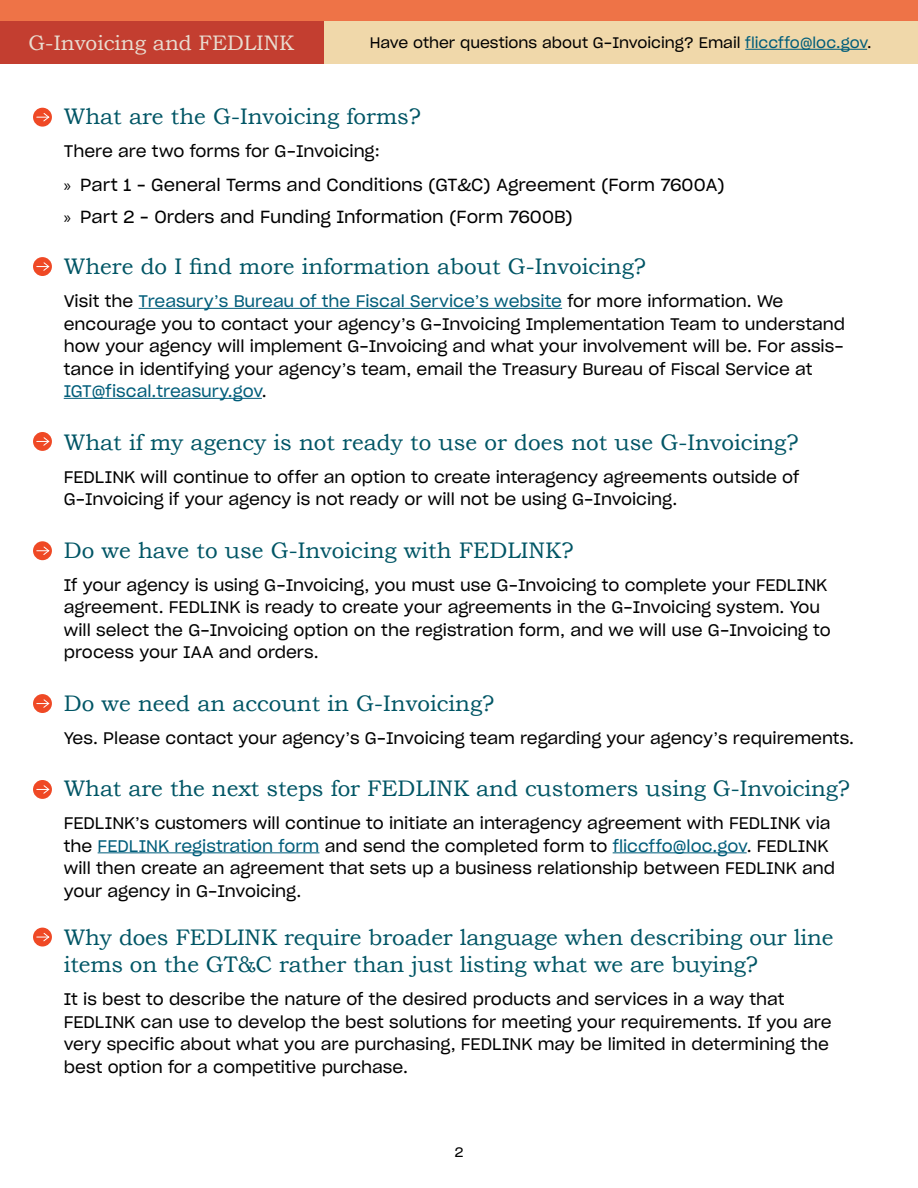
<style>
.page{position:relative;width:918px;height:1188px;background:#fff}
.page>*{position:absolute;margin:0;border:0;box-sizing:border-box;transform-origin:0 0}
.t1{font:22.5px/27.5px "Bookman Old Style";color:#005565}
.t2{font:21px "Bookman Old Style";color:#e9ddd1}
.list_bullets{font:17.25px "Sharp Grotesk Book 20";color:#000}
.t3{font:16.5px/22.5px "Sharp Grotesk Book 20";color:#000}
.t4{font:15px "Sharp Grotesk Book 20";color:#000}
.t5{font:13.5px "Sharp Grotesk Book 20";color:#000}
.s1{color:#005d7a}
.s2{font-family:"Myriad Pro"}
</style>
<div class="page">
<div style="left:0;top:0;width:918px;height:21px;background:#ee7347"></div>
<div style="left:0;top:21px;width:324px;height:42px;background:#c33e30"></div>
<hr style="left:139px;top:308px;width:423px;height:1px;background:#005d7a">
<hr style="left:64px;top:398px;width:198px;height:1px;background:#005d7a">
<hr style="left:98px;top:852px;width:221px;height:1px;background:#005d7a">
<hr style="left:613px;top:852px;width:134px;height:1px;background:#005d7a">
<svg style="left:33px;top:108px;width:19px;height:19px"></svg>
<svg style="left:37px;top:112px;width:13px;height:10px"></svg>
<div style="left:33px;top:694px;width:19px;height:19px;background:#ef4925;border-radius:50%"></div>
<svg style="left:37px;top:699px;width:13px;height:9px"></svg>
<div style="left:33px;top:432px;width:19px;height:19px;background:#ef4925;border-radius:50%"></div>
<svg style="left:37px;top:437px;width:13px;height:9px"></svg>
<svg style="left:33px;top:541px;width:19px;height:19px"></svg>
<svg style="left:37px;top:546px;width:13px;height:10px"></svg>
<div style="left:33px;top:257px;width:19px;height:19px;background:#ef4925;border-radius:50%"></div>
<svg style="left:37px;top:262px;width:13px;height:9px"></svg>
<div style="left:33px;top:780px;width:19px;height:19px;background:#ef4925;border-radius:50%"></div>
<svg style="left:37px;top:785px;width:13px;height:9px"></svg>
<div style="left:324px;top:21px;width:594px;height:42px;background:#f0d8aa"></div>
<div style="left:33px;top:928px;width:19px;height:19px;background:#ef4925;border-radius:50%"></div>
<svg style="left:37px;top:933px;width:13px;height:9px"></svg>
<hr style="left:745px;top:49px;width:122px;height:1px;background:#005d7a">
<h1 class="t2" style="left:29px;top:29px;width:267px">G-Invoicing and FEDLINK</h1>
<p class="t4" style="left:370px;top:31px;width:503px">Have other questions about G-Invoicing? Email <span class="s1">fliccffo@loc.gov</span>.</p>
<h2 class="t1" style="left:64px;top:103px;width:359px">What are the G-Invoicing forms?</h2>
<p class="t3" style="left:64px;top:139px;width:318px">There are two forms for G-Invoicing:</p>
<p class="list_bullets" style="left:64px;top:171px;width:663px"><span class="s2">»</span> Part 1 – General Terms and Conditions (GT&amp;C) Agreement (Form 7600A)</p>
<p class="list_bullets" style="left:64px;top:203px;width:511px"><span class="s2">»</span> Part 2 – Orders and Funding Information (Form 7600B)</p>
<h2 class="t1" style="left:64px;top:253px;width:584px">Where do I find more information about G-Invoicing?</h2>
<p class="t3" style="left:64px;top:289px;width:783px">Visit the <span class="s1">Treasury’s Bureau of the Fiscal Service’s website</span> for more information. We encourage you to contact your agency’s G-Invoicing Implementation Team to understand how your agency will implement G-Invoicing and what your involvement will be. For assis&shy;tance in identifying your agency’s team, email the Treasury Bureau of Fiscal Service at <span class="s1">IGT@fiscal.treasury.gov</span>.</p>
<h2 class="t1" style="left:64px;top:428px;width:736px">What if my agency is not ready to use or does not use G-Invoicing?</h2>
<p class="t3" style="left:64px;top:465px;width:737px">FEDLINK will continue to offer an option to create interagency agreements outside of<br>G-Invoicing if your agency is not ready or will not be using G-Invoicing.</p>
<h2 class="t1" style="left:64px;top:536px;width:511px">Do we have to use G-Invoicing with FEDLINK?</h2>
<p class="t3" style="left:64px;top:573px;width:769px">If your agency is using G-Invoicing, you must use G-Invoicing to complete your FEDLINK agreement. FEDLINK is ready to create your agreements in the G-Invoicing system. You will select the G-Invoicing option on the registration form, and we will use G-Invoicing to process your IAA and orders.</p>
<h2 class="t1" style="left:64px;top:689px;width:432px">Do we need an account in G-Invoicing?</h2>
<p class="t3" style="left:64px;top:726px;width:792px">Yes. Please contact your agency’s G-Invoicing team regarding your agency’s requirements.</p>
<h2 class="t1" style="left:64px;top:775px;width:788px">What are the next steps for FEDLINK and customers using G-Invoicing?</h2>
<p class="t3" style="left:64px;top:811px;width:773px">FEDLINK’s customers will continue to initiate an interagency agreement with FEDLINK via the <span class="s1">FEDLINK registration form</span> and send the completed form to <span class="s1">fliccffo@loc.gov</span>. FEDLINK will then create an agreement that sets up a business relationship between FEDLINK and your agency in G-Invoicing.</p>
<h2 class="t1" style="left:64px;top:924px;width:771px">Why does FEDLINK require broader language when describing our line items on the GT&amp;C rather than just listing what we are buying?</h2>
<p class="t3" style="left:64px;top:988px;width:769px">It is best to describe the nature of the desired products and services in a way that FEDLINK can use to develop the best solutions for meeting your requirements. If you are very specific about what you are purchasing, FEDLINK may be limited in determining the best option for a competitive purchase.</p>
<p class="t5" style="left:455px;top:1141px;width:10px">2</p>
</div>
